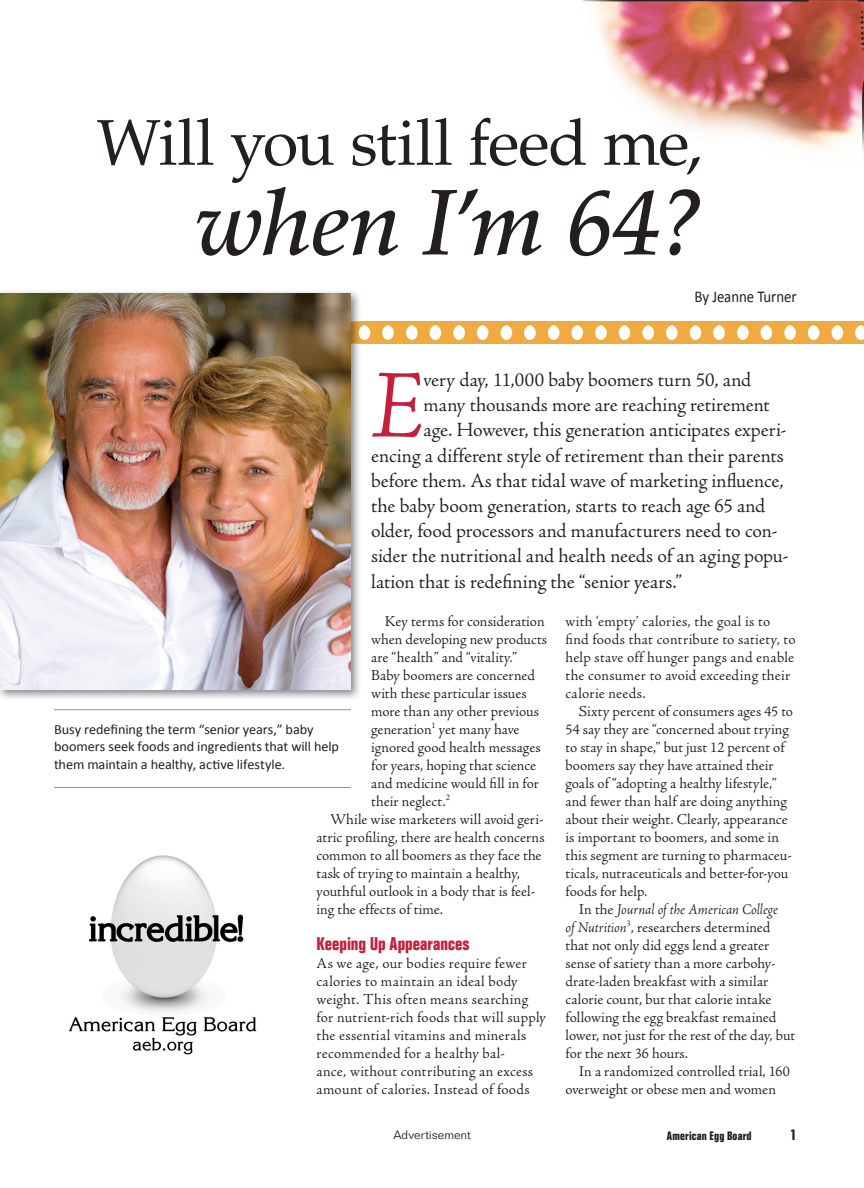
<style>
.page{position:relative;width:864px;height:1188px;background:#fff}
.page>*{position:absolute;margin:0;border:0;box-sizing:border-box;transform-origin:0 0}
.t1{font:italic 102.75px "Adobe Jenson";color:#c51f3c}
.t2{font:italic 500 93px "Palatino";letter-spacing:-.015em;color:#231f20}
.t3{font:64.5px "Palatino";letter-spacing:-.015em;color:#231f20}
.t4{font:21px "Adobe Jenson";letter-spacing:-.005em;color:#231f20}
.t5{font:700 condensed 18px "Folio";color:#c51f3c}
.t6{font:16.5px "Calibri";letter-spacing:-.005em;color:#231f20;scale:.9 1}
.t7{font:15.75px/18px "Adobe Jenson";letter-spacing:.01em;color:#231f20}
.t8{font:700 condensed 15px "Folio";color:#231f20}
.t9{font:13.95px/18px "Calibri";letter-spacing:-.005em;color:#231f20}
.t10{font:700 condensed 12px "Folio";letter-spacing:.015em;color:#231f20}
.t11{font:300 12px "Folio";letter-spacing:.015em;color:#231f20}
.s1{font-style:italic}
</style>
<div class="page">
<div style="left:276px;top:321px;width:588px;height:23px;background:#efab41"></div>
<div style="left:359px;top:325px;width:11px;height:15px;background:#fff;border-radius:50%"></div>
<div style="left:382px;top:325px;width:12px;height:15px;background:#fff;border-radius:50%"></div>
<div style="left:406px;top:325px;width:12px;height:15px;background:#fff;border-radius:50%"></div>
<div style="left:430px;top:325px;width:11px;height:15px;background:#fff;border-radius:50%"></div>
<div style="left:453px;top:325px;width:12px;height:15px;background:#fff;border-radius:50%"></div>
<div style="left:477px;top:325px;width:11px;height:15px;background:#fff;border-radius:50%"></div>
<div style="left:501px;top:325px;width:11px;height:15px;background:#fff;border-radius:50%"></div>
<div style="left:524px;top:325px;width:12px;height:15px;background:#fff;border-radius:50%"></div>
<div style="left:548px;top:325px;width:12px;height:15px;background:#fff;border-radius:50%"></div>
<div style="left:571px;top:325px;width:12px;height:15px;background:#fff;border-radius:50%"></div>
<div style="left:595px;top:325px;width:12px;height:15px;background:#fff;border-radius:50%"></div>
<div style="left:619px;top:325px;width:11px;height:15px;background:#fff;border-radius:50%"></div>
<div style="left:642px;top:325px;width:12px;height:15px;background:#fff;border-radius:50%"></div>
<div style="left:666px;top:325px;width:12px;height:15px;background:#fff;border-radius:50%"></div>
<div style="left:690px;top:325px;width:11px;height:15px;background:#fff;border-radius:50%"></div>
<div style="left:713px;top:325px;width:12px;height:15px;background:#fff;border-radius:50%"></div>
<div style="left:737px;top:325px;width:12px;height:15px;background:#fff;border-radius:50%"></div>
<div style="left:761px;top:325px;width:11px;height:15px;background:#fff;border-radius:50%"></div>
<div style="left:784px;top:325px;width:12px;height:15px;background:#fff;border-radius:50%"></div>
<div style="left:808px;top:325px;width:11px;height:15px;background:#fff;border-radius:50%"></div>
<div style="left:832px;top:325px;width:11px;height:15px;background:#fff;border-radius:50%"></div>
<svg style="left:855px;top:325px;width:9px;height:15px"></svg>
<img style="left:583px;top:0;width:281px;height:154px">
<img style="left:68px;top:855px;width:189px;height:200px">
<img style="left:0;top:291px;width:359px;height:408px">
<img style="left:351px;top:321px;width:11px;height:23px">
<svg style="left:359px;top:327px;width:3px;height:12px"></svg>
<img style="left:0;top:293px;width:351px;height:397px">
<hr style="left:54px;top:709px;width:297px;height:1px;background:#939598">
<hr style="left:54px;top:787px;width:297px;height:1px;background:#939598">
<h3 class="t3" style="left:97px;top:117px;width:607px">Will you still feed me,</h3>
<h2 class="t2" style="left:196px;top:187px;width:508px">when I’m 64?</h2>
<p class="t6" style="left:695px;top:286px;width:115px">By Jeanne Turner</p>
<h1 class="t1" style="left:371px;top:366px;width:54px">E</h1>
<h3 class="t4" style="left:424px;top:372px;width:329px">very day, 11,000 baby boomers turn 50, and</h3>
<h3 class="t4" style="left:424px;top:397px;width:348px">many thousands more are reaching retirement</h3>
<h3 class="t4" style="left:424px;top:422px;width:365px">age. However, this generation anticipates experi-</h3>
<h3 class="t4" style="left:371px;top:447px;width:414px">encing a different style of retirement than their parents</h3>
<h3 class="t4" style="left:371px;top:472px;width:414px">before them. As that tidal wave of marketing influence,</h3>
<h3 class="t4" style="left:371px;top:498px;width:396px">the baby boom generation, starts to reach age 65 and</h3>
<h3 class="t4" style="left:371px;top:523px;width:408px">older, food processors and manufacturers need to con-</h3>
<h3 class="t4" style="left:371px;top:548px;width:419px">sider the nutritional and health needs of an aging popu-</h3>
<h3 class="t4" style="left:371px;top:573px;width:312px">lation that is redefining the “senior years.”</h3>
<p class="t7" style="left:385px;top:613px;width:161px">Key terms for consideration</p>
<p class="t7" style="left:371px;top:631px;width:177px">when developing new products</p>
<p class="t7" style="left:371px;top:649px;width:147px">are “health” and “vitality.”</p>
<p class="t7" style="left:371px;top:667px;width:165px">Baby boomers are concerned</p>
<p class="t7" style="left:371px;top:685px;width:157px">with these particular issues</p>
<p class="t7" style="left:371px;top:703px;width:169px">more than any other previous</p>
<p class="t7" style="left:371px;top:721px;width:150px">generation<sup>1</sup> yet many have</p>
<p class="t7" style="left:371px;top:739px;width:171px">ignored good health messages</p>
<p class="t7" style="left:371px;top:757px;width:166px">for years, hoping that science</p>
<p class="t7" style="left:371px;top:775px;width:169px">and medicine would fill in for</p>
<p class="t7" style="left:371px;top:793px;width:80px">their neglect.<sup>2</sup></p>
<p class="t7" style="left:330px;top:811px;width:215px">While wise marketers will avoid geri-</p>
<p class="t7" style="left:317px;top:829px;width:230px">atric profiling, there are health concerns</p>
<p class="t7" style="left:317px;top:847px;width:227px">common to all boomers as they face the</p>
<p class="t7" style="left:317px;top:865px;width:205px">task of trying to maintain a healthy,</p>
<p class="t7" style="left:317px;top:883px;width:220px">youthful outlook in a body that is feel-</p>
<p class="t7" style="left:317px;top:901px;width:128px">ing the effects of time.</p>
<p class="t5" style="left:316px;top:937px;width:154px">Keeping Up Appearances</p>
<p class="t7" style="left:316px;top:955px;width:231px">As we age, our bodies require fewer calories to maintain an ideal body weight. This often means searching for nutrient-rich foods that will supply the essential vitamins and minerals recommended for a healthy bal-<br>ance, without contributing an excess amount of calories. Instead of foods</p>
<p class="t9" style="left:54px;top:720px;width:287px">Busy redefining the term “senior years,” baby boomers seek foods and ingredients that will help them maintain a healthy, active lifestyle.</p>
<p class="t11" style="left:393px;top:1130px;width:79px">Advertisement</p>
<p class="t7" style="left:565px;top:613px;width:232px">with ‘empty’ calories, the goal is to find foods that contribute to satiety, to help stave off hunger pangs and enable the consumer to avoid exceeding their calorie needs.</p>
<p class="t7" style="left:565px;top:703px;width:229px;text-indent:13px">Sixty percent of consumers ages 45 to 54 say they are “concerned about trying to stay in shape,” but just 12 percent of boomers say they have attained their goals of “adopting a healthy lifestyle,” and fewer than half are doing anything about their weight. Clearly, appearance is important to boomers, and some in this segment are turning to pharmaceu&shy;ticals, nutraceuticals and better-for-you foods for help.</p>
<p class="t7" style="left:565px;top:901px;width:231px;text-indent:13px">In the <span class="s1">Journal of the American College<br>of Nutrition</span><sup>3</sup>, researchers determined that not only did eggs lend a greater sense of satiety than a more carbohy&shy;drate-laden breakfast with a similar calorie count, but that calorie intake following the egg breakfast remained lower, not just for the rest of the day, but for the next 36 hours.</p>
<p class="t7" style="left:565px;top:1063px;width:226px;text-indent:13px">In a randomized controlled trial, 160 overweight or obese men and women</p>
<p class="t10" style="left:667px;top:1131px;width:86px">American Egg Board</p>
<p class="t8" style="left:790px;top:1129px;width:8px">1</p>
</div>
